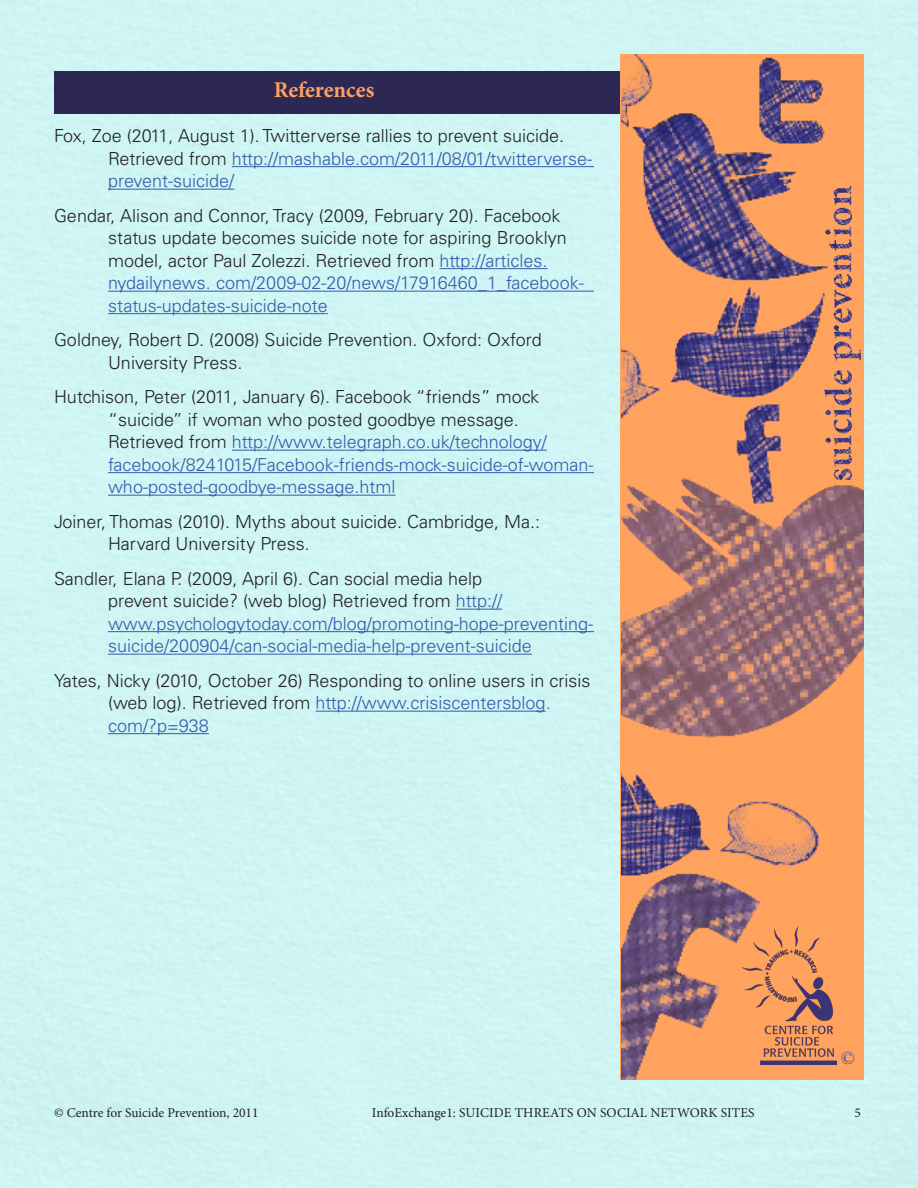
<style>
.page{position:relative;width:918px;height:1188px;background:#fff}
.page>*{position:absolute;margin:0;border:0;box-sizing:border-box;transform-origin:0 0}
.t1{font:700 22.5px "Minion Pro";letter-spacing:-.005em;color:#ffa25e}
.t2{font:300 18px/22.5px "Univers";color:#231f20}
.t3{font:300 18px/22.5px "Univers";color:#345ba9}
.t4{font:18px "Times New Roman";color:#3f4493}
.t5{font:13.5px "Minion Pro";color:#231f20}
.s1{color:#345ba9}
.s2{color:#231f20}
</style>
<div class="page">
<div style="left:54px;top:71px;width:590px;height:43px;background:#2c2853"></div>
<hr style="left:232px;top:166px;width:362px;height:1px;background:#345ba9">
<hr style="left:108px;top:189px;width:126px;height:1px;background:#345ba9">
<hr style="left:439px;top:268px;width:109px;height:1px;background:#345ba9">
<hr style="left:108px;top:291px;width:486px;height:1px;background:#345ba9">
<hr style="left:108px;top:313px;width:220px;height:1px;background:#345ba9">
<hr style="left:232px;top:450px;width:315px;height:1px;background:#345ba9">
<hr style="left:108px;top:472px;width:486px;height:1px;background:#345ba9">
<hr style="left:108px;top:495px;width:287px;height:1px;background:#345ba9">
<hr style="left:456px;top:609px;width:46px;height:1px;background:#345ba9">
<hr style="left:108px;top:631px;width:486px;height:1px;background:#345ba9">
<hr style="left:108px;top:654px;width:424px;height:1px;background:#345ba9">
<hr style="left:316px;top:711px;width:230px;height:1px;background:#345ba9">
<hr style="left:108px;top:733px;width:101px;height:1px;background:#345ba9">
<img style="left:621px;top:54px;width:243px;height:1026px">
<p class="t1" style="left:274px;top:74px;width:102px">References</p>
<p class="t2" style="left:108px;top:125px;width:486px;text-indent:-54px">Fox, Zoe (2011, August 1). Twitterverse rallies to prevent suicide.<br>Retrieved from <span class="s1">http://mashable.com/2011/08/01/twitterverse&shy;prevent-suicide/</span></p>
<p class="t2" style="left:108px;top:204px;width:477px;text-indent:-54px">Gendar, Alison and Connor, Tracy (2009, February 20). Facebook status update becomes suicide note for aspiring Brooklyn model, actor Paul Zolezzi. Retrieved from <span class="s1">http://articles. nydailynews. com/2009-02-20/news/17916460_1_facebook&shy;status-updates-suicide-note</span></p>
<p class="t2" style="left:108px;top:329px;width:435px;text-indent:-54px">Goldney, Robert D. (2008) Suicide Prevention. Oxford: Oxford<br>University Press.</p>
<p class="t3" style="left:108px;top:386px;width:487px;text-indent:-54px"><span class="s2">Hutchison, Peter (2011, January 6). Facebook “friends” mock “suicide” if woman who posted goodbye message.<br>Retrieved from</span> http://www.telegraph.co.uk/technology/ facebook/8241015/Facebook-friends-mock-suicide-of-woman&shy;who-posted-goodbye-message.html</p>
<p class="t2" style="left:108px;top:510px;width:434px;text-indent:-54px">Joiner, Thomas (2010). Myths about suicide. Cambridge, Ma.:<br>Harvard University Press.</p>
<p class="t3" style="left:108px;top:567px;width:487px;text-indent:-54px"><span class="s2">Sandler, Elana P. (2009, April 6). Can social media help<br>prevent suicide? (web blog) Retrieved from</span> http:// www.psychologytoday.com/blog/promoting-hope-preventing&shy;suicide/200904/can-social-media-help-prevent-suicide</p>
<p class="t2" style="left:108px;top:669px;width:484px;text-indent:-54px">Yates, Nicky (2010, October 26) Responding to online users in crisis (web log). Retrieved from <span class="s1">http://www.crisiscentersblog. com/?p=938</span></p>
<p class="t4" style="left:841px;top:1045px;width:15px">©</p>
<p class="t5" style="left:54px;top:1104px;width:206px">© Centre for Suicide Prevention, 2011</p>
<p class="t5" style="left:372px;top:1104px;width:377px">InfoExchange1: suicide threats on social network sites</p>
<p class="t5" style="left:854px;top:1104px;width:8px">5</p>
</div>
